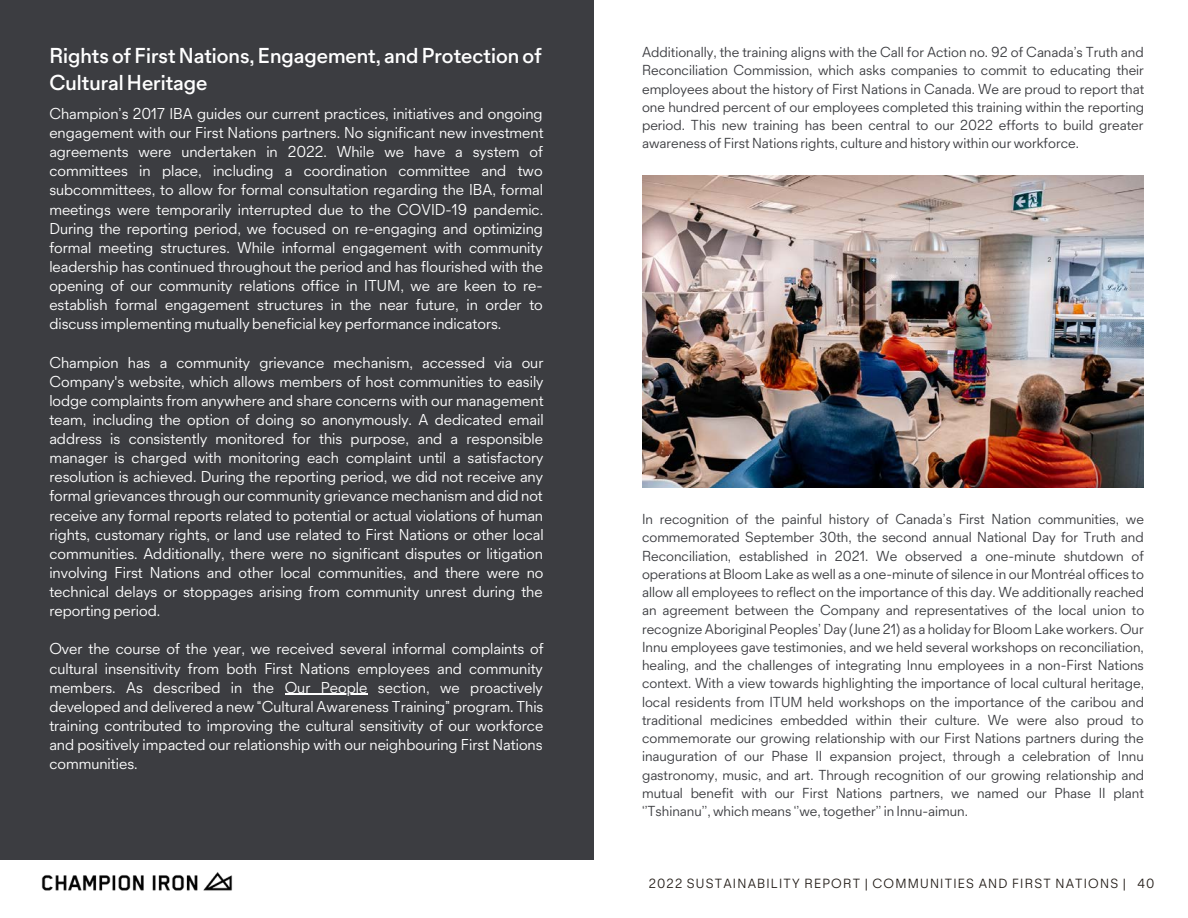
<style>
.page{position:relative;width:1188px;height:918px;background:#fff}
.page>*{position:absolute;margin:0;border:0;box-sizing:border-box;transform-origin:0 0}
.t1{font:600 19.5px/27px "Marcel";color:#fff}
.t2{font:300 14.25px/19.2px "Marcel";color:#fff;text-align:justify}
.t3{font:300 13.05px/18.3px "Marcel";color:#3c3d41;text-align:justify}
.t4{font:300 12px "Marcel";letter-spacing:.1em;color:#221c17}
.t5{font:300 6px "Marcel";color:#3c3d41}
</style>
<div class="page">
<img style="left:41px;top:872px;width:192px;height:19px">
<div style="left:0;top:0;width:594px;height:859px;background:#3c3d41"></div>
<img style="left:642px;top:176px;width:502px;height:311px">
<hr style="left:285px;top:694px;width:82px;height:1px;background:#fff">
<p class="t1" style="left:49px;top:41px;width:494px">Rights of First Nations, Engagement, and Protection of<br>Cultural Heritage</p>
<p class="t2" style="left:49px;top:103px;width:496px">Champion’s 2017 IBA guides our current practices, initiatives and ongoing engagement with our First Nations partners. No significant new investment agreements were undertaken in 2022. While we have a system of committees in place, including a coordination committee and two subcommittees, to allow for formal consultation regarding the IBA, formal meetings were temporarily interrupted due to the COVID-19 pandemic.<br>During the reporting period, we focused on re-engaging and optimizing formal meeting structures. While informal engagement with community leadership has continued throughout the period and has flourished with the opening of our community relations office in ITUM, we are keen to re&shy;establish formal engagement structures in the near future, in order to discuss implementing mutually beneficial key performance indicators.</p>
<p class="t2" style="left:49px;top:352px;width:496px">Champion has a community grievance mechanism, accessed via our Company's website, which allows members of host communities to easily lodge complaints from anywhere and share concerns with our management team, including the option of doing so anonymously. A dedicated email address is consistently monitored for this purpose, and a responsible manager is charged with monitoring each complaint until a satisfactory resolution is achieved. During the reporting period, we did not receive any formal grievances through our community grievance mechanism and did not receive any formal reports related to potential or actual violations of human rights, customary rights, or land use related to First Nations or other local communities. Additionally, there were no significant disputes or litigation involving First Nations and other local communities, and there were no technical delays or stoppages arising from community unrest during the reporting period.</p>
<p class="t2" style="left:49px;top:639px;width:496px">Over the course of the year, we received several informal complaints of cultural insensitivity from both First Nations employees and community members. As described in the Our People section, we proactively developed and delivered a new “Cultural Awareness Training” program. This training contributed to improving the cultural sensitivity of our workforce and positively impacted our relationship with our neighbouring First Nations communities.</p>
<p class="t3" style="left:642px;top:43px;width:504px">Additionally, the training aligns with the Call for Action no. 92 of Canada’s Truth and Reconciliation Commission, which asks companies to commit to educating their employees about the history of First Nations in Canada. We are proud to report that one hundred percent of our employees completed this training within the reporting period. This new training has been central to our 2022 efforts to build greater awareness of First Nations rights, culture and history within our workforce.</p>
<p class="t5" style="left:1048px;top:256px;width:5px">2</p>
<p class="t3" style="left:642px;top:510px;width:504px">In recognition of the painful history of Canada’s First Nation communities, we commemorated September 30th, the second annual National Day for Truth and Reconciliation, established in 2021. We observed a one-minute shutdown of operations at Bloom Lake as well as a one-minute of silence in our Montréal offices to allow all employees to reflect on the importance of this day. We additionally reached an agreement between the Company and representatives of the local union to recognize Aboriginal Peoples’ Day (June 21) as a holiday for Bloom Lake workers. Our Innu employees gave testimonies, and we held several workshops on reconciliation, healing, and the challenges of integrating Innu employees in a non-First Nations context. With a view towards highlighting the importance of local cultural heritage, local residents from ITUM held workshops on the importance of the caribou and traditional medicines embedded within their culture. We were also proud to commemorate our growing relationship with our First Nations partners during the inauguration of our Phase II expansion project, through a celebration of Innu gastronomy, music, and art. Through recognition of our growing relationship and mutual benefit with our First Nations partners, we named our Phase II plant ‘’Tshinanu’’, which means ‘’we, together’’ in Innu-aimun.</p>
<p class="t4" style="left:649px;top:875px;width:507px">2022 SUSTAINABILITY REPORT | COMMUNITIES AND FIRST NATIONS | 40</p>
</div>
